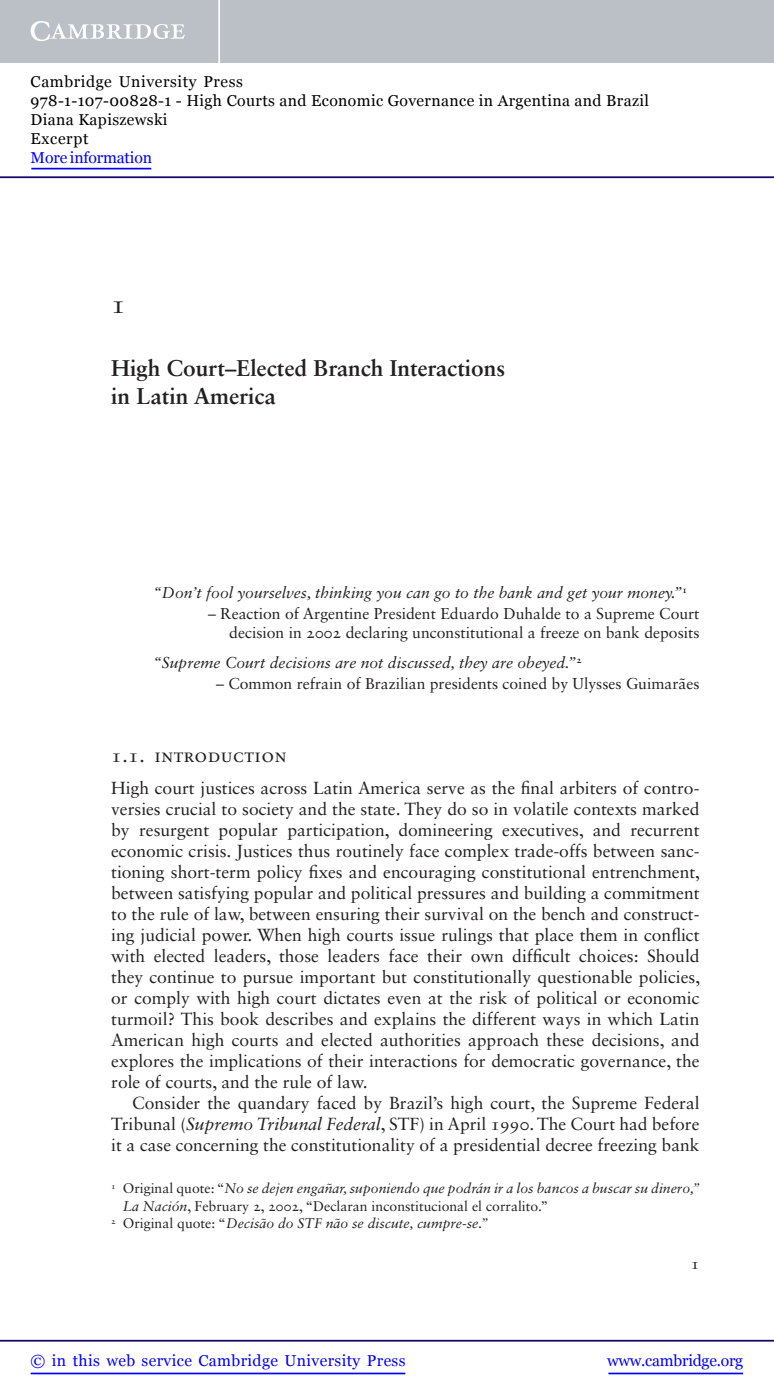
<style>
.page{position:relative;width:774px;height:1400px;background:#fff}
.page>*{position:absolute;margin:0;border:0;box-sizing:border-box;transform-origin:0 0}
.CN{font:26.25px "Sabon LT Std";color:#231f20}
.CT{font:700 22.75px/28px "Sabon LT Std";color:#231f20}
.AHead{font:19.25px "Sabon LT Std";letter-spacing:.025em;color:#231f20}
.Text{font:17.5px/21px "Sabon LT Std";color:#231f20;text-align:justify}
.TextInd{font:17.5px/21px "Sabon LT Std";color:#231f20;text-align:justify}
.EpigSo{font:15.75px/19.2px "Sabon LT Std";color:#231f20;text-align:right}
.Epig{font:italic 15.75px "Sabon LT Std";color:#231f20}
.t1{font:15.75px/18.9px "Georgia";letter-spacing:.025em;color:#000}
.t2{font:15.75px "Georgia";letter-spacing:.025em;color:#00f}
.t3{font:15.75px "Georgia";letter-spacing:-.015em;color:#00f}
.t4{font:15.75px "Georgia";letter-spacing:-.01em;color:#00f}
.DropFolio{font:15.75px "Sabon LT Std";color:#231f20}
.Footnote{font:italic 14px/17.5px "Sabon LT Std";color:#231f20}
.s1{font-style:italic}
.s2{font-style:normal}
</style>
<div class="page">
<hr style="left:608px;top:1373px;width:135px;height:1px;background:#00f">
<hr style="left:0;top:1340px;width:773px;height:2px;background:#150666">
<hr style="left:31px;top:1373px;width:374px;height:1px;background:#00f">
<div style="left:0;top:0;width:773px;height:63px;background:#bac0c6"></div>
<svg style="left:31px;top:21px;width:154px;height:20px"></svg>
<hr style="left:218px;top:0;width:2px;height:63px;background:#fff">
<hr style="left:0;top:176px;width:773px;height:2px;background:#150666">
<hr style="left:31px;top:168px;width:120px;height:1px;background:#00f">
<p class="t1" style="left:31px;top:72px;width:619px">Cambridge University Press<br>978-1-107-00828-1 - High Courts and Economic Governance in Argentina and Brazil Diana Kapiszewski<br>Excerpt</p>
<p class="t4" style="left:31px;top:148px;width:123px">More information</p>
<p class="CN" style="left:111px;top:289px;width:16px">1</p>
<p class="CT" style="left:111px;top:354px;width:395px">High Court–Elected Branch Interactions in Latin America</p>
<p class="Epig" style="left:153px;top:583px;width:535px">“Don’t fool yourselves, thinking you can go to the bank and get your money.”<sup>1</sup></p>
<p class="EpigSo" style="left:208px;top:604px;width:493px">– Reaction of Argentine President Eduardo Duhalde to a Supreme Court decision in 2002 declaring unconstitutional a freeze on bank deposits</p>
<p class="Epig" style="left:153px;top:653px;width:430px">“Supreme Court decisions are not discussed, they are obeyed.”<sup>2</sup></p>
<p class="EpigSo" style="left:216px;top:674px;width:485px">– Common refrain of Brazilian presidents coined by Ulysses Guimarães</p>
<p class="AHead" style="left:111px;top:744px;width:177px">1.1. Introduction</p>
<p class="Text" style="left:111px;top:777px;width:590px">High court justices across Latin America serve as the final arbiters of contro&shy;versies crucial to society and the state. They do so in volatile contexts marked by resurgent popular participation, domineering executives, and recurrent economic crisis. Justices thus routinely face complex trade-offs between sanc&shy;tioning short-term policy fixes and encouraging constitutional entrenchment, between satisfying popular and political pressures and building a commitment to the rule of law, between ensuring their survival on the bench and construct&shy;ing judicial power. When high courts issue rulings that place them in conflict with elected leaders, those leaders face their own difficult choices: Should they continue to pursue important but constitutionally questionable policies, or comply with high court dictates even at the risk of political or economic turmoil? This book describes and explains the different ways in which Latin American high courts and elected authorities approach these decisions, and explores the implications of their interactions for democratic governance, the role of courts, and the rule of law.</p>
<p class="TextInd" style="left:111px;top:1092px;width:590px;text-indent:21px">Consider the quandary faced by Brazil’s high court, the Supreme Federal Tribunal (<span class="s1">Supremo Tribunal Federal</span>, STF) in April 1990. The Court had before it a case concerning the constitutionality of a presidential decree freezing bank</p>
<p class="Footnote" style="left:123px;top:1179px;width:578px;text-indent:-12px"><sup>1</sup> <span class="s2">Original quote: “</span>No se dejen engañar, suponiendo que podrán ir a los bancos a buscar su dinero,”<br>La Nación<span class="s2">, February 2, 2002, “Declaran inconstitucional el corralito.”</span></p>
<p class="Footnote" style="left:111px;top:1214px;width:378px"><sup>2</sup> <span class="s2">Original quote: “</span>Decisão do STF não se discute, cumpre-se.”</p>
<p class="DropFolio" style="left:690px;top:1254px;width:10px">1</p>
<p class="t2" style="left:31px;top:1352px;width:376px">© in this web service Cambridge University Press</p>
<p class="t3" style="left:607px;top:1352px;width:137px">www.cambridge.org</p>
</div>
